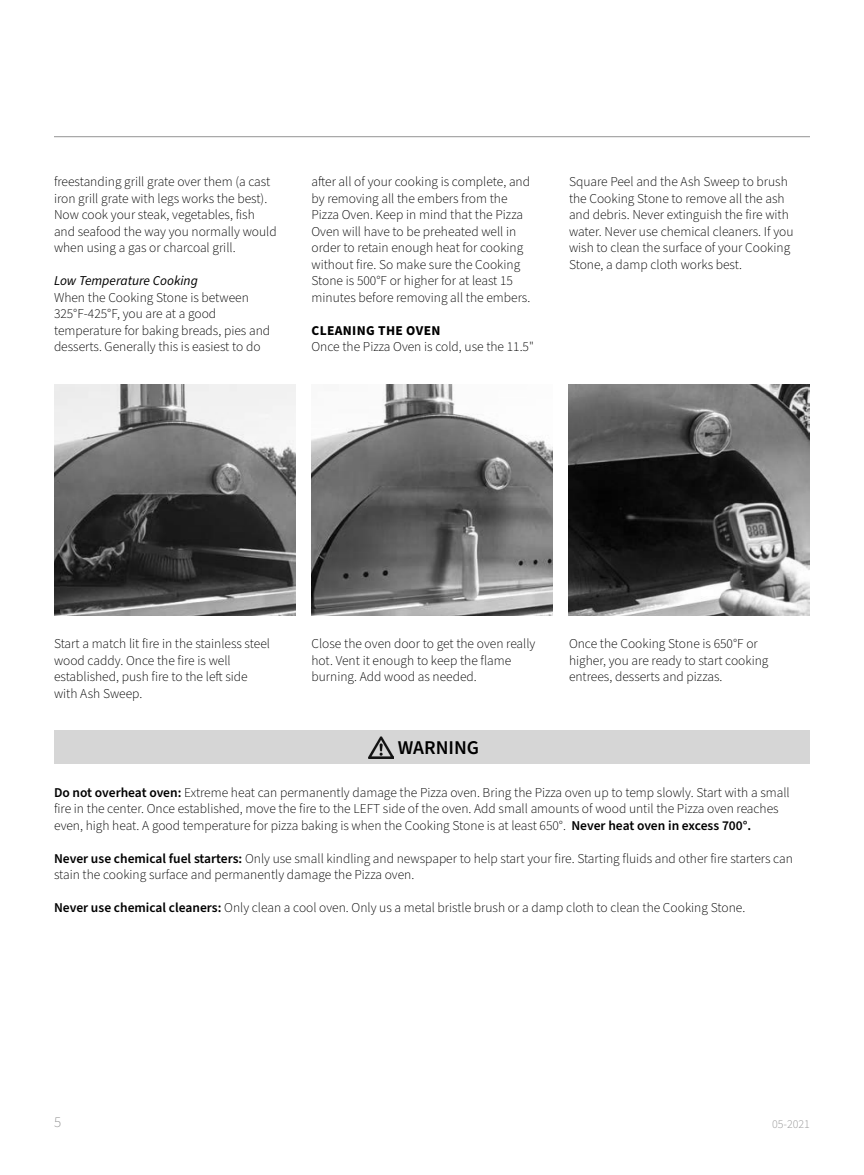
<style>
.page{position:relative;width:864px;height:1175px;background:#fff}
.page>*{position:absolute;margin:0;border:0;box-sizing:border-box;transform-origin:0 0}
.t1{font:600 19.5px "Source Sans Pro";color:#000}
.t2{font:300 15px "Source Sans Pro";color:#939393}
.t3{font:300 13.5px/16.5px "Source Sans Pro";color:#000}
.t4{font:italic 13.5px "Source Sans Pro";color:#000}
.t5{font:700 13.5px "Source Sans Pro";letter-spacing:.025em;color:#000}
.t6{font:300 12px "Source Sans Pro";color:#939393}
.s1{font-weight:600}
</style>
<div class="page">
<div style="left:54px;top:730px;width:756px;height:34px;background:#d6d6d6"></div>
<img style="left:369px;top:736px;width:25px;height:22px">
<img style="left:54px;top:384px;width:241px;height:231px">
<img style="left:312px;top:384px;width:240px;height:231px">
<img style="left:569px;top:384px;width:241px;height:231px">
<hr style="left:54px;top:136px;width:756px;height:1px;background:#939393">
<p class="t3" style="left:54px;top:174px;width:218px">freestanding grill grate over them (a cast iron grill grate with legs works the best).</p>
<p class="t3" style="left:54px;top:207px;width:224px">Now cook your steak, vegetables, fish and seafood the way you normally would when using a gas or charcoal grill.</p>
<p class="t4" style="left:54px;top:272px;width:145px">Low Temperature Cooking</p>
<p class="t3" style="left:54px;top:289px;width:218px">When the Cooking Stone is between 325°F-425°F, you are at a good temperature for baking breads, pies and desserts. Generally this is easiest to do</p>
<p class="t3" style="left:312px;top:174px;width:220px">after all of your cooking is complete, and by removing all the embers from the Pizza Oven. Keep in mind that the Pizza Oven will have to be preheated well in order to retain enough heat for cooking without fire. So make sure the Cooking Stone is 500°F or higher for at least 15 minutes before removing all the embers.</p>
<p class="t5" style="left:312px;top:321px;width:130px">CLEANING THE OVEN</p>
<p class="t3" style="left:312px;top:339px;width:224px">Once the Pizza Oven is cold, use the 11.5"</p>
<p class="t3" style="left:569px;top:174px;width:226px">Square Peel and the Ash Sweep to brush the Cooking Stone to remove all the ash and debris. Never extinguish the fire with water. Never use chemical cleaners. If you wish to clean the surface of your Cooking Stone, a damp cloth works best.</p>
<p class="t3" style="left:54px;top:636px;width:218px">Start a match lit fire in the stainless steel</p>
<p class="t3" style="left:54px;top:652px;width:195px">wood caddy. Once the fire is well established, push fire to the left side</p>
<p class="t3" style="left:54px;top:685px;width:90px">with Ash Sweep.</p>
<p class="t3" style="left:312px;top:636px;width:225px">Close the oven door to get the oven really</p>
<p class="t3" style="left:312px;top:652px;width:201px">hot. Vent it enough to keep the flame burning. Add wood as needed.</p>
<p class="t1" style="left:398px;top:734px;width:83px">WARNING</p>
<p class="t3" style="left:569px;top:636px;width:201px">Once the Cooking Stone is 650°F or higher, you are ready to start cooking entrees, desserts and pizzas.</p>
<p class="t3" style="left:54px;top:784px;width:737px"><span class="s1">Do not overheat oven:</span> Extreme heat can permanently damage the Pizza oven. Bring the Pizza oven up to temp slowly. Start with a small fire in the center. Once established, move the fire to the LEFT side of the oven. Add small amounts of wood until the Pizza oven reaches even, high heat. A good temperature for pizza baking is when the Cooking Stone is at least 650°. <span class="s1">Never heat oven in excess 700°.</span></p>
<p class="t3" style="left:54px;top:850px;width:740px"><span class="s1">Never use chemical fuel starters:</span> Only use small kindling and newspaper to help start your fire. Starting fluids and other fire starters can stain the cooking surface and permanently damage the Pizza oven.</p>
<p class="t3" style="left:54px;top:900px;width:693px"><span class="s1">Never use chemical cleaners:</span> Only clean a cool oven. Only us a metal bristle brush or a damp cloth to clean the Cooking Stone.</p>
<p class="t2" style="left:54px;top:1112px;width:9px">5</p>
<p class="t6" style="left:772px;top:1115px;width:39px">05-2021</p>
</div>
